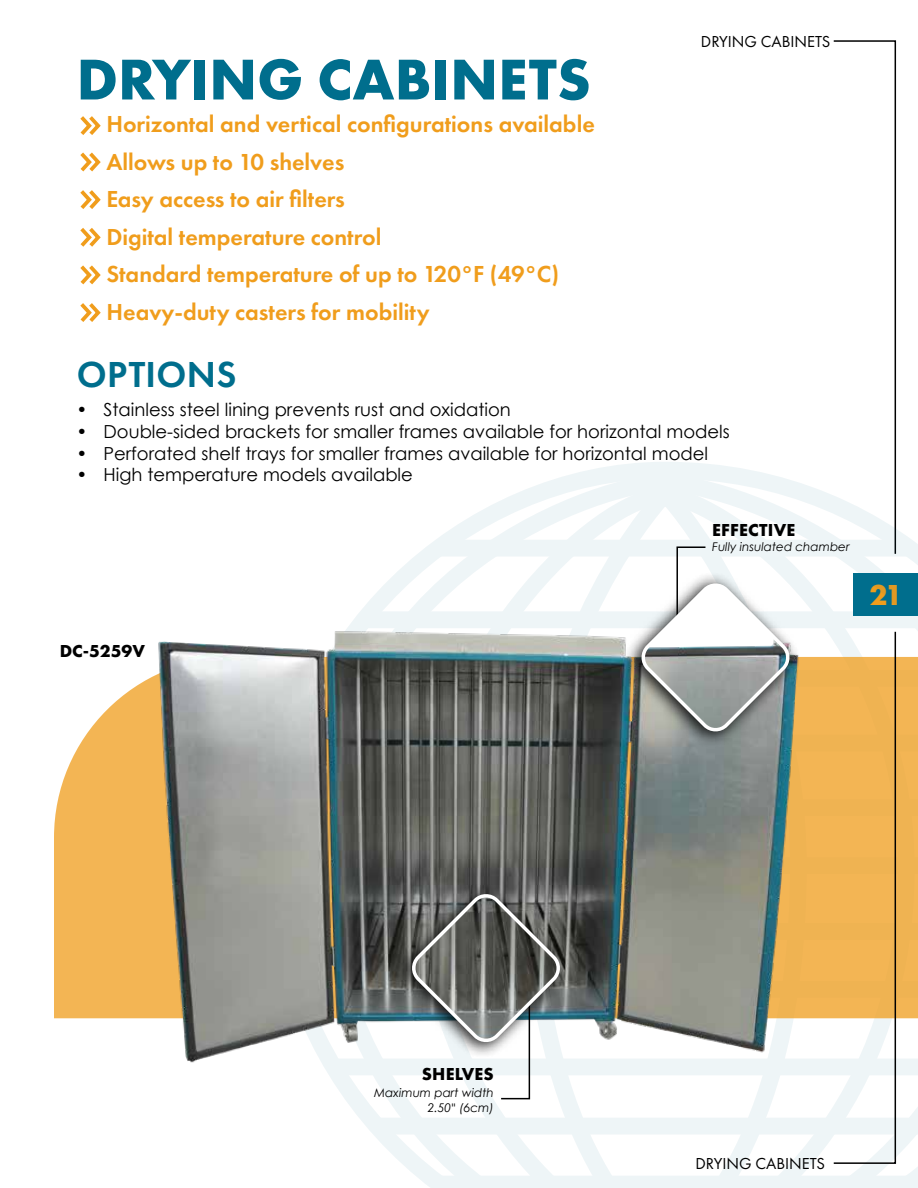
<style>
.page{position:relative;width:918px;height:1188px;background:#fff}
.page>*{position:absolute;margin:0;border:0;box-sizing:border-box;transform-origin:0 0}
.t1{font:700 59.55px "Futura PT";color:#006e8d}
.t2{font:600 37.5px "Futura PT";letter-spacing:.01em;color:#006e8d}
.t3{font:700 30px "Futura PT";color:#f09d1c}
.t4{font:600 24px/37.5px "Futura PT";color:#f09d1c}
.t5{font:18px "Century Gothic";color:#000}
.t6{font:700 18px "Futura PT";letter-spacing:.01em;color:#000}
.t7{font:16.5px "Futura PT";color:#000}
.t8{font:italic 12px/15px "Century Gothic";color:#000;text-align:right}
.s1{font-family:"Helvetica Neue LT Std";font-style:normal;font-stretch:condensed}
</style>
<div class="page">
<svg style="left:833px;top:40px;width:64px;height:417px"></svg>
<svg style="left:347px;top:474px;width:571px;height:714px"></svg>
<svg style="left:415px;top:487px;width:500px;height:701px"></svg>
<svg style="left:523px;top:485px;width:284px;height:691px"></svg>
<div style="left:437px;top:540px;width:471px;height:17px;background:#eef5f7"></div>
<svg style="left:864px;top:611px;width:54px;height:17px"></svg>
<div style="left:336px;top:1058px;width:582px;height:17px;background:#eef5f7"></div>
<div style="left:375px;top:1118px;width:543px;height:17px;background:#eef5f7"></div>
<div style="left:439px;top:1176px;width:471px;height:12px;background:#eef5f7"></div>
<svg style="left:54px;top:657px;width:864px;height:361px;fill:#f3b554"></svg>
<img style="left:102px;top:575px;width:762px;height:526px">
<svg style="left:80px;top:116px;width:21px;height:19px"></svg>
<svg style="left:80px;top:152px;width:21px;height:20px"></svg>
<svg style="left:80px;top:228px;width:21px;height:19px"></svg>
<svg style="left:80px;top:190px;width:21px;height:19px"></svg>
<svg style="left:80px;top:265px;width:21px;height:20px"></svg>
<svg style="left:80px;top:303px;width:21px;height:19px"></svg>
<div style="left:624px;top:572px;width:176px;height:176px;background:#000;opacity:.85"></div>
<svg style="left:637px;top:546px;width:157px;height:190px"></svg>
<div style="left:394px;top:883px;width:176px;height:176px;background:#000;opacity:.85"></div>
<svg style="left:407px;top:889px;width:158px;height:211px"></svg>
<svg style="left:832px;top:630px;width:65px;height:535px"></svg>
<h1 class="t1" style="left:77px;top:41px;width:516px">DRYING CABINETS</h1>
<p class="t7" style="left:701px;top:31px;width:131px">DRYING CABINETS</p>
<h3 class="t4" style="left:106px;top:105px;width:490px">Horizontal and vertical configurations available Allows up to 10 shelves<br>Easy access to air filters<br>Digital temperature control<br>Standard temperature of up to 120°F (49°C)<br>Heavy-duty casters for mobility</h3>
<h2 class="t2" style="left:77px;top:351px;width:161px">OPTIONS</h2>
<p class="t5" style="left:77px;top:397px;width:436px">• Stainless steel lining prevents rust and oxidation</p>
<p class="t5" style="left:77px;top:419px;width:655px">• Double-sided brackets for smaller frames available for horizontal models</p>
<p class="t5" style="left:77px;top:440px;width:633px">• Perforated shelf trays for smaller frames available for horizontal model</p>
<p class="t5" style="left:77px;top:462px;width:338px">• High temperature models available</p>
<p class="t6" style="left:712px;top:518px;width:85px">EFFECTIVE</p>
<p class="t6" style="left:60px;top:639px;width:87px">DC-5259V</p>
<p class="t8" style="left:712px;top:539px;width:139px">Fully insulated chamber</p>
<h3 class="t3" style="left:869px;top:576px;width:35px">21</h3>
<p class="t6" style="left:422px;top:1063px;width:73px">SHELVES</p>
<p class="t8" style="left:374px;top:1085px;width:121px">Maximum part width<br>2.50<span class="s1">"</span> (6cm)</p>
<p class="t7" style="left:696px;top:1154px;width:131px">DRYING CABINETS</p>
</div>
